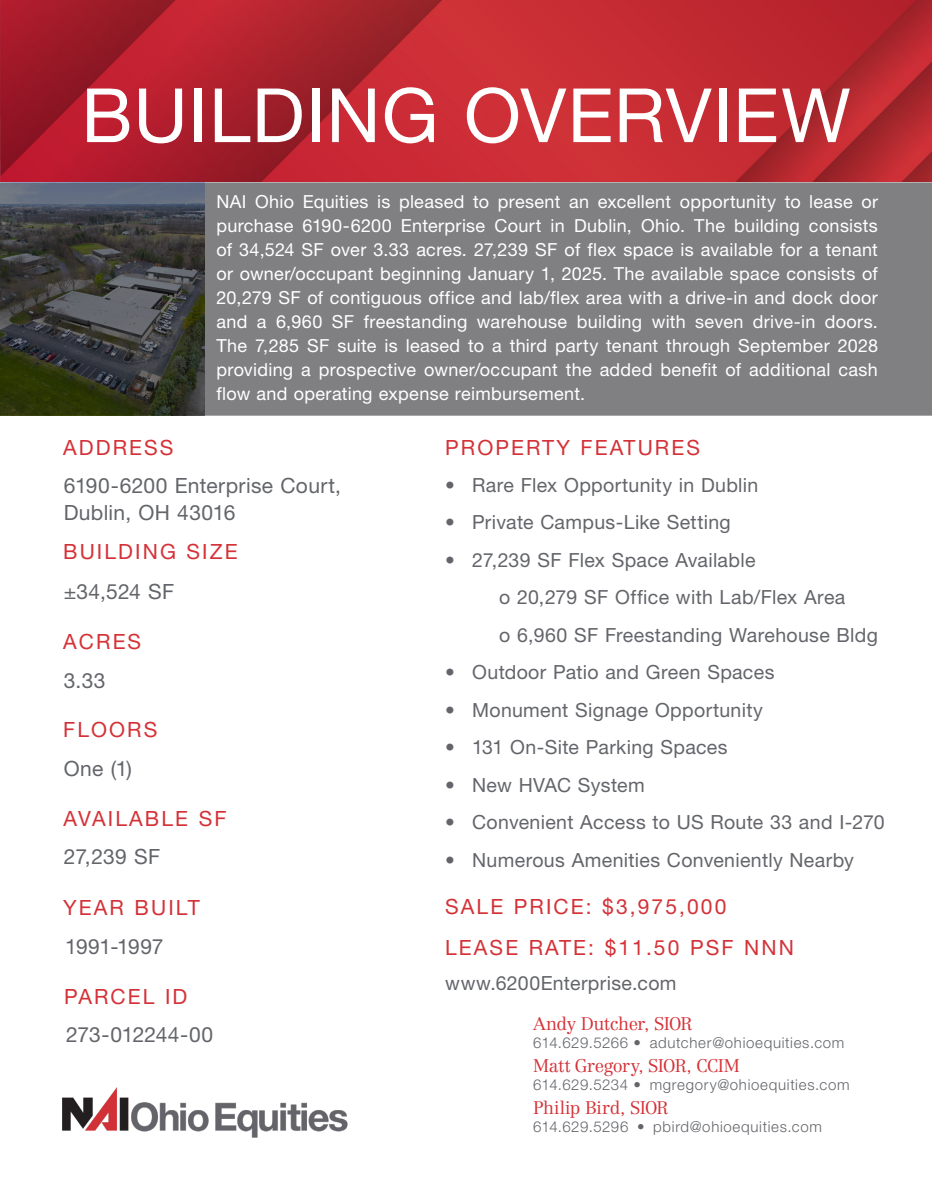
<style>
.page{position:relative;width:932px;height:1188px;background:#fff}
.page>*{position:absolute;margin:0;border:0;box-sizing:border-box;transform-origin:0 0}
.Building_Name_and_Address_-_Header_-_Red{font:75px "Helvetica Neue LT Std";letter-spacing:.01em;color:#fff}
.Subheader_-_Red_Helvetica{font:21px "Helvetica Neue LT Std";letter-spacing:.1em;color:#d43238}
.Property_Information_-_Grey_Helvetica{font:21px "Helvetica Neue LT Std";letter-spacing:.015em;color:#63656a}
.Property_Information_-_Grey_Helvetica-2{font:21px "Helvetica Neue LT Std";letter-spacing:-.01em;color:#63656a}
.Property_Information_-_Grey_Helvetica-3{font:21px "Helvetica Neue LT Std";letter-spacing:-.015em;color:#63656a}
.Body_Bullets_-_Grey{font:19.5px "Helvetica Neue LT Std";letter-spacing:.015em;color:#63656a}
.Subheader_-_Red_Helvetica-2{font:19.5px "Helvetica Neue LT Std";letter-spacing:.02em;color:#63656a}
.Body_-_White_Helvetica{font:18px/24px "Helvetica Neue LT Std";letter-spacing:.02em;color:#fff;text-align:justify}
.Agent_Name{font:300 18px "Centennial LT Std";letter-spacing:-.03em;color:#d43238}
.Contact_Info{font:300 15px "Helvetica Neue LT Std";letter-spacing:.045em;color:#63656a}
</style>
<div class="page">
<img style="left:0;top:0;width:932px;height:182px">
<svg style="left:0;top:182px;width:932px;height:234px;background:#727274"></svg>
<img style="left:62px;top:1087px;width:286px;height:51px">
<p class="Building_Name_and_Address_-_Header_-_Red" style="left:81px;top:71px;width:771px">BUILDING OVERVIEW</p>
<p class="Body_-_White_Helvetica" style="left:216px;top:189px;width:663px">NAI Ohio Equities is pleased to present an excellent opportunity to lease or purchase 6190-6200 Enterprise Court in Dublin, Ohio. The building consists of 34,524 SF over 3.33 acres. 27,239 SF of flex space is available for a tenant or owner/occupant beginning January 1, 2025. The available space consists of 20,279 SF of contiguous office and lab/flex area with a drive-in and dock door and a 6,960 SF freestanding warehouse building with seven drive-in doors.<br>The 7,285 SF suite is leased to a third party tenant through September 2028 providing a prospective owner/occupant the added benefit of additional cash flow and operating expense reimbursement.</p>
<p class="Subheader_-_Red_Helvetica" style="left:63px;top:435px;width:112px">ADDRESS</p>
<p class="Subheader_-_Red_Helvetica" style="left:445px;top:435px;width:256px">PROPERTY FEATURES</p>
<p class="Body_Bullets_-_Grey" style="left:445px;top:473px;width:314px">• Rare Flex Opportunity in Dublin</p>
<p class="Body_Bullets_-_Grey" style="left:445px;top:510px;width:287px">• Private Campus-Like Setting</p>
<p class="Body_Bullets_-_Grey" style="left:445px;top:548px;width:312px">• 27,239 SF Flex Space Available</p>
<p class="Body_Bullets_-_Grey" style="left:499px;top:585px;width:348px">o 20,279 SF Office with Lab/Flex Area</p>
<p class="Body_Bullets_-_Grey" style="left:499px;top:623px;width:380px">o 6,960 SF Freestanding Warehouse Bldg</p>
<p class="Body_Bullets_-_Grey" style="left:445px;top:660px;width:331px">• Outdoor Patio and Green Spaces</p>
<p class="Body_Bullets_-_Grey" style="left:445px;top:698px;width:319px">• Monument Signage Opportunity</p>
<p class="Body_Bullets_-_Grey" style="left:445px;top:735px;width:284px">• 131 On-Site Parking Spaces</p>
<p class="Body_Bullets_-_Grey" style="left:445px;top:773px;width:201px">• New HVAC System</p>
<p class="Body_Bullets_-_Grey" style="left:445px;top:810px;width:441px">• Convenient Access to US Route 33 and I-270</p>
<p class="Body_Bullets_-_Grey" style="left:445px;top:848px;width:410px">• Numerous Amenities Conveniently Nearby</p>
<p class="Property_Information_-_Grey_Helvetica" style="left:64px;top:473px;width:279px">6190-6200 Enterprise Court,</p>
<p class="Property_Information_-_Grey_Helvetica" style="left:64px;top:500px;width:173px">Dublin, OH 43016</p>
<p class="Subheader_-_Red_Helvetica" style="left:63px;top:539px;width:176px">BUILDING SIZE</p>
<p class="Property_Information_-_Grey_Helvetica" style="left:64px;top:579px;width:112px">±34,524 SF</p>
<p class="Subheader_-_Red_Helvetica" style="left:63px;top:629px;width:79px">ACRES</p>
<p class="Property_Information_-_Grey_Helvetica" style="left:64px;top:668px;width:43px">3.33</p>
<p class="Subheader_-_Red_Helvetica" style="left:63px;top:717px;width:96px">FLOORS</p>
<p class="Property_Information_-_Grey_Helvetica" style="left:64px;top:756px;width:70px">One (1)</p>
<p class="Subheader_-_Red_Helvetica" style="left:63px;top:806px;width:164px">AVAILABLE SF</p>
<p class="Property_Information_-_Grey_Helvetica" style="left:64px;top:844px;width:98px">27,239 SF</p>
<p class="Subheader_-_Red_Helvetica" style="left:63px;top:895px;width:138px">YEAR BUILT</p>
<p class="Property_Information_-_Grey_Helvetica-3" style="left:65px;top:934px;width:100px">1991-1997</p>
<p class="Subheader_-_Red_Helvetica" style="left:445px;top:894px;width:283px">SALE PRICE: $3,975,000</p>
<p class="Subheader_-_Red_Helvetica" style="left:445px;top:935px;width:350px">LEASE RATE: $11.50 PSF NNN</p>
<p class="Subheader_-_Red_Helvetica-2" style="left:445px;top:972px;width:233px">www.6200Enterprise.com</p>
<p class="Subheader_-_Red_Helvetica" style="left:64px;top:984px;width:125px">PARCEL ID</p>
<p class="Property_Information_-_Grey_Helvetica-2" style="left:66px;top:1022px;width:148px">273-012244-00</p>
<p class="Agent_Name" style="left:533px;top:1013px;width:161px">Andy Dutcher, SIOR</p>
<p class="Contact_Info" style="left:533px;top:1033px;width:313px">614.629.5266 • adutcher@ohioequities.com</p>
<p class="Agent_Name" style="left:533px;top:1055px;width:208px">Matt Gregory, SIOR, CCIM</p>
<p class="Contact_Info" style="left:533px;top:1075px;width:318px">614.629.5234 • mgregory@ohioequities.com</p>
<p class="Agent_Name" style="left:533px;top:1097px;width:137px">Philip Bird, SIOR</p>
<p class="Contact_Info" style="left:533px;top:1117px;width:290px">614.629.5296 • pbird@ohioequities.com</p>
</div>
